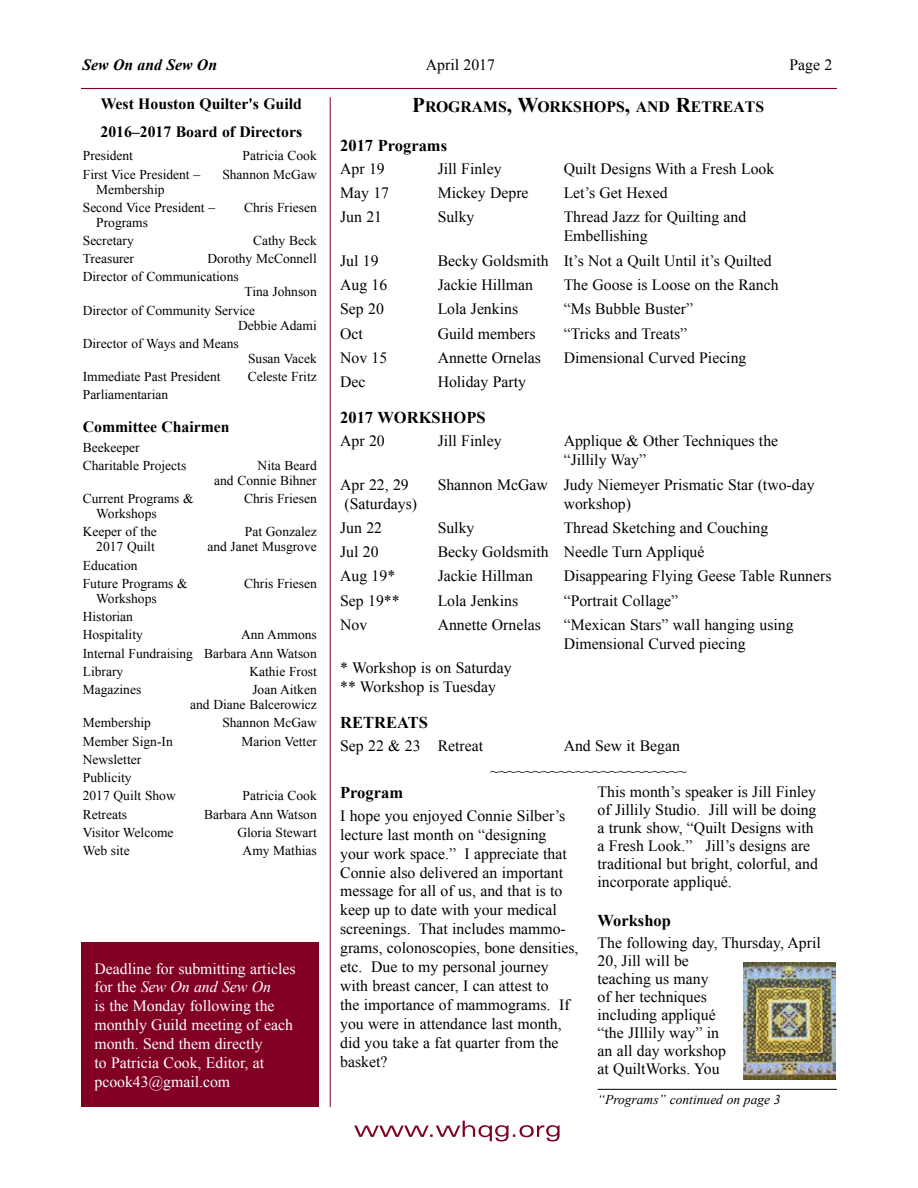
<style>
.page{position:relative;width:918px;height:1188px;background:#fff}
.page>*{position:absolute;margin:0;border:0;box-sizing:border-box;transform-origin:0 0}
.t1{font:700 16.5px "Times New Roman";color:#000}
.t2{font:15.75px/18.9px "Times New Roman";color:#000}
.t3{font:15.75px/18.9px "Times New Roman";color:#fff}
.t4{font:700 15.75px/27.6px "Times New Roman";color:#000}
.t5{font:italic 700 15.75px "Times New Roman";color:#000}
.t6{font:13.5px/18.3px "Times New Roman";color:#000}
.t7{font:italic 13.5px "Times New Roman";color:#000}
.s1{font-style:italic}
.s2{font-size:21px}
</style>
<div class="page">
<hr style="left:81px;top:88px;width:756px;height:1px;background:#820024">
<svg style="left:354px;top:1121px;width:206px;height:21px"></svg>
<hr style="left:330px;top:97px;width:1px;height:1010px;background:#820024">
<div style="left:81px;top:943px;width:238px;height:164px;background:#820024"></div>
<img style="left:744px;top:962px;width:92px;height:118px">
<hr style="left:598px;top:1089px;width:239px;height:1px;background:#000">
<p class="t5" style="left:82px;top:54px;width:136px">Sew On and Sew On</p>
<p class="t2" style="left:426px;top:55px;width:71px">April 2017</p>
<p class="t2" style="left:789px;top:55px;width:32px">Page</p>
<p class="t4" style="left:100px;top:90px;width:203px">West Houston Quilter's Guild<br>2016–2017 Board of Directors</p>
<p class="t6" style="left:83px;top:146px;width:52px">President</p>
<p class="t6" style="left:243px;top:146px;width:76px">Patricia Cook</p>
<p class="t6" style="left:83px;top:165px;width:119px">First Vice President –</p>
<p class="t6" style="left:222px;top:165px;width:96px">Shannon McGaw</p>
<p class="t6" style="left:83px;top:180px;width:134px;text-indent:14px">Membership<br>Second Vice President –</p>
<p class="t6" style="left:244px;top:198px;width:74px">Chris Friesen</p>
<p class="t6" style="left:83px;top:213px;width:67px;text-indent:14px">Programs<br>Secretary</p>
<p class="t6" style="left:253px;top:231px;width:65px">Cathy Beck</p>
<p class="t6" style="left:83px;top:249px;width:235px;text-indent:125px">Dorothy McConnell<br>Director of Communications</p>
<p class="t6" style="left:83px;top:283px;width:235px;text-indent:162px">Tina Johnson<br>Director of Community Service</p>
<p class="t6" style="left:83px;top:316px;width:235px;text-indent:155px">Debbie Adami<br>Director of Ways and Means</p>
<p class="t6" style="left:248px;top:349px;width:70px">Susan Vacek</p>
<p class="t6" style="left:83px;top:367px;width:139px">Immediate Past President</p>
<p class="t6" style="left:248px;top:367px;width:70px">Celeste Fritz</p>
<p class="t6" style="left:83px;top:386px;width:87px">Parliamentarian</p>
<p class="t4" style="left:83px;top:413px;width:148px">Committee Chairmen</p>
<p class="t6" style="left:83px;top:438px;width:105px">Beekeeper<br>Charitable Projects</p>
<p class="t6" style="left:83px;top:249px;width:53px">Treasurer</p>
<p class="t6" style="left:214px;top:458px;width:104px;line-height:15px;text-align:right">Nita Beard<br>and Connie Bihner</p>
<p class="t6" style="left:83px;top:489px;width:112px">Current Programs &amp;</p>
<p class="t6" style="left:244px;top:489px;width:74px">Chris Friesen</p>
<p class="t6" style="left:83px;top:504px;width:76px;text-align:right">Workshops<br>Keeper of the</p>
<p class="t6" style="left:245px;top:523px;width:73px">Pat Gonzalez</p>
<p class="t6" style="left:96px;top:538px;width:60px">2017 Quilt</p>
<p class="t6" style="left:207px;top:538px;width:111px">and Janet Musgrove</p>
<p class="t6" style="left:83px;top:556px;width:106px">Education<br>Future Programs &amp;</p>
<p class="t6" style="left:244px;top:574px;width:74px">Chris Friesen</p>
<p class="t6" style="left:83px;top:589px;width:75px;text-indent:13px">Workshops<br>Historian<br>Hospitality</p>
<p class="t6" style="left:83px;top:625px;width:235px;text-align:justify;text-indent:158px">Ann Ammons Internal Fundraising Barbara Ann Watson Library</p>
<p class="t6" style="left:249px;top:662px;width:69px">Kathie Frost</p>
<p class="t6" style="left:83px;top:680px;width:60px">Magazines</p>
<p class="t6" style="left:190px;top:682px;width:128px;line-height:15px;text-align:right">Joan Aitken<br>and Diane Balcerowicz</p>
<p class="t6" style="left:83px;top:713px;width:70px">Membership</p>
<p class="t6" style="left:222px;top:713px;width:96px">Shannon McGaw</p>
<p class="t6" style="left:83px;top:732px;width:91px">Member Sign-In</p>
<p class="t6" style="left:241px;top:732px;width:77px">Marion Vetter</p>
<p class="t6" style="left:83px;top:750px;width:94px">Newsletter<br>Publicity<br>2017 Quilt Show</p>
<p class="t6" style="left:243px;top:786px;width:76px">Patricia Cook</p>
<p class="t6" style="left:83px;top:805px;width:46px">Retreats</p>
<p class="t6" style="left:204px;top:805px;width:114px">Barbara Ann Watson</p>
<p class="t6" style="left:83px;top:823px;width:92px">Visitor Welcome</p>
<p class="t6" style="left:237px;top:823px;width:81px">Gloria Stewart</p>
<p class="t6" style="left:83px;top:841px;width:48px">Web site</p>
<p class="t6" style="left:243px;top:841px;width:76px">Amy Mathias</p>
<p class="t3" style="left:94px;top:959px;width:203px">Deadline for submitting articles for the <span class="s1">Sew On and Sew On<br></span>is the Monday following the monthly Guild meeting of each month. Send them directly<br>to Patricia Cook, Editor, at pcook43@gmail.com</p>
<p class="t4" style="left:412px;top:93px;width:353px"><span class="s2">P</span>rograms<span class="s2">, W</span>orkshops<span class="s2">,</span> and <span class="s2">R</span>etreats</p>
<p class="t1" style="left:340px;top:134px;width:108px">2017 Programs</p>
<p class="t2" style="left:340px;top:159px;width:46px">Apr 19</p>
<p class="t2" style="left:438px;top:159px;width:65px">Jill Finley</p>
<p class="t2" style="left:564px;top:159px;width:212px">Quilt Designs With a Fresh Look</p>
<p class="t2" style="left:340px;top:183px;width:50px">May 17</p>
<p class="t2" style="left:438px;top:183px;width:92px">Mickey Depre</p>
<p class="t2" style="left:564px;top:183px;width:105px">Let’s Get Hexed</p>
<p class="t2" style="left:340px;top:208px;width:43px">Jun 21</p>
<p class="t2" style="left:438px;top:208px;width:38px">Sulky</p>
<p class="t2" style="left:564px;top:208px;width:184px">Thread Jazz for Quilting and<br>Embellishing</p>
<p class="t2" style="left:340px;top:251px;width:40px">Jul 19</p>
<p class="t2" style="left:438px;top:251px;width:335px">Becky Goldsmith It’s Not a Quilt Until it’s Quilted</p>
<p class="t2" style="left:340px;top:275px;width:49px">Aug 16</p>
<p class="t2" style="left:438px;top:275px;width:97px">Jackie Hillman</p>
<p class="t2" style="left:564px;top:275px;width:216px">The Goose is Loose on the Ranch</p>
<p class="t2" style="left:340px;top:299px;width:45px">Sep 20</p>
<p class="t2" style="left:438px;top:299px;width:82px">Lola Jenkins</p>
<p class="t2" style="left:564px;top:299px;width:131px">“Ms Bubble Buster”</p>
<p class="t2" style="left:340px;top:324px;width:24px">Oct</p>
<p class="t2" style="left:438px;top:324px;width:99px">Guild members</p>
<p class="t2" style="left:564px;top:324px;width:125px">“Tricks and Treats”</p>
<p class="t2" style="left:340px;top:348px;width:49px">Nov 15</p>
<p class="t2" style="left:438px;top:348px;width:105px">Annette Ornelas</p>
<p class="t2" style="left:564px;top:348px;width:184px">Dimensional Curved Piecing</p>
<p class="t2" style="left:340px;top:372px;width:27px">Dec</p>
<p class="t2" style="left:438px;top:372px;width:90px">Holiday Party</p>
<p class="t1" style="left:340px;top:406px;width:147px">2017 WORKSHOPS</p>
<p class="t2" style="left:340px;top:431px;width:46px">Apr 20</p>
<p class="t2" style="left:438px;top:431px;width:65px">Jill Finley</p>
<p class="t2" style="left:564px;top:431px;width:216px">Applique &amp; Other Techniques the “Jillily Way”</p>
<p class="t2" style="left:340px;top:475px;width:70px">Apr 22, 29</p>
<p class="t2" style="left:438px;top:475px;width:378px">Shannon McGaw Judy Niemeyer Prismatic Star (two-day</p>
<p class="t2" style="left:345px;top:494px;width:74px">(Saturdays)</p>
<p class="t2" style="left:564px;top:494px;width:69px">workshop)</p>
<p class="t2" style="left:340px;top:518px;width:43px">Jun 22</p>
<p class="t2" style="left:438px;top:518px;width:38px">Sulky</p>
<p class="t2" style="left:564px;top:518px;width:206px">Thread Sketching and Couching</p>
<p class="t2" style="left:340px;top:542px;width:40px">Jul 20</p>
<p class="t2" style="left:438px;top:542px;width:268px">Becky Goldsmith Needle Turn Appliqué</p>
<p class="t2" style="left:340px;top:566px;width:57px">Aug 19*</p>
<p class="t2" style="left:438px;top:566px;width:97px">Jackie Hillman</p>
<p class="t2" style="left:564px;top:566px;width:269px">Disappearing Flying Geese Table Runners</p>
<p class="t2" style="left:340px;top:591px;width:61px">Sep 19**</p>
<p class="t2" style="left:438px;top:591px;width:82px">Lola Jenkins</p>
<p class="t2" style="left:564px;top:591px;width:116px">“Portrait Collage”</p>
<p class="t2" style="left:340px;top:615px;width:29px">Nov</p>
<p class="t2" style="left:438px;top:615px;width:105px">Annette Ornelas</p>
<p class="t2" style="left:564px;top:615px;width:231px">“Mexican Stars” wall hanging using<br>Dimensional Curved piecing</p>
<p class="t2" style="left:340px;top:658px;width:173px">* Workshop is on Saturday ** Workshop is Tuesday</p>
<p class="t1" style="left:340px;top:711px;width:89px">RETREATS</p>
<p class="t2" style="left:340px;top:736px;width:144px">Sep 22 &amp; 23 Retreat</p>
<p class="t2" style="left:491px;top:734px;width:197px;line-height:24.3px;text-indent:73px">And Sew it Began ~~~~~~~~~~~~~~~~~~~~~~~</p>
<p class="t1" style="left:340px;top:781px;width:64px">Program</p>
<p class="t2" style="left:340px;top:806px;width:240px">I hope you enjoyed Connie Silber’s lecture last month on “designing your work space.” I appreciate that<br>Connie also delivered an important message for all of us, and that is to keep up to date with your medical screenings. That includes mammo&shy;grams, colonoscopies, bone densities, etc. Due to my personal journey with breast cancer, I can attest to<br>the importance of mammograms. If you were in attendance last month, did you take a fat quarter from the basket?</p>
<p class="t2" style="left:598px;top:783px;width:222px;line-height:18px">This month’s speaker is Jill Finley of Jillily Studio. Jill will be doing a trunk show, “Quilt Designs with a Fresh Look.” Jill’s designs are traditional but bright, colorful, and incorporate appliqué.</p>
<p class="t1" style="left:598px;top:909px;width:75px">Workshop</p>
<p class="t2" style="left:598px;top:933px;width:225px;line-height:18px">The following day, Thursday, April<br>20, Jill will be<br>teaching us many<br>of her techniques<br>including appliqué<br>“the JIllily way” in<br>an all day workshop<br>at QuiltWorks. You</p>
<p class="t7" style="left:598px;top:1090px;width:174px">“Programs” continued on page</p>
</div>
